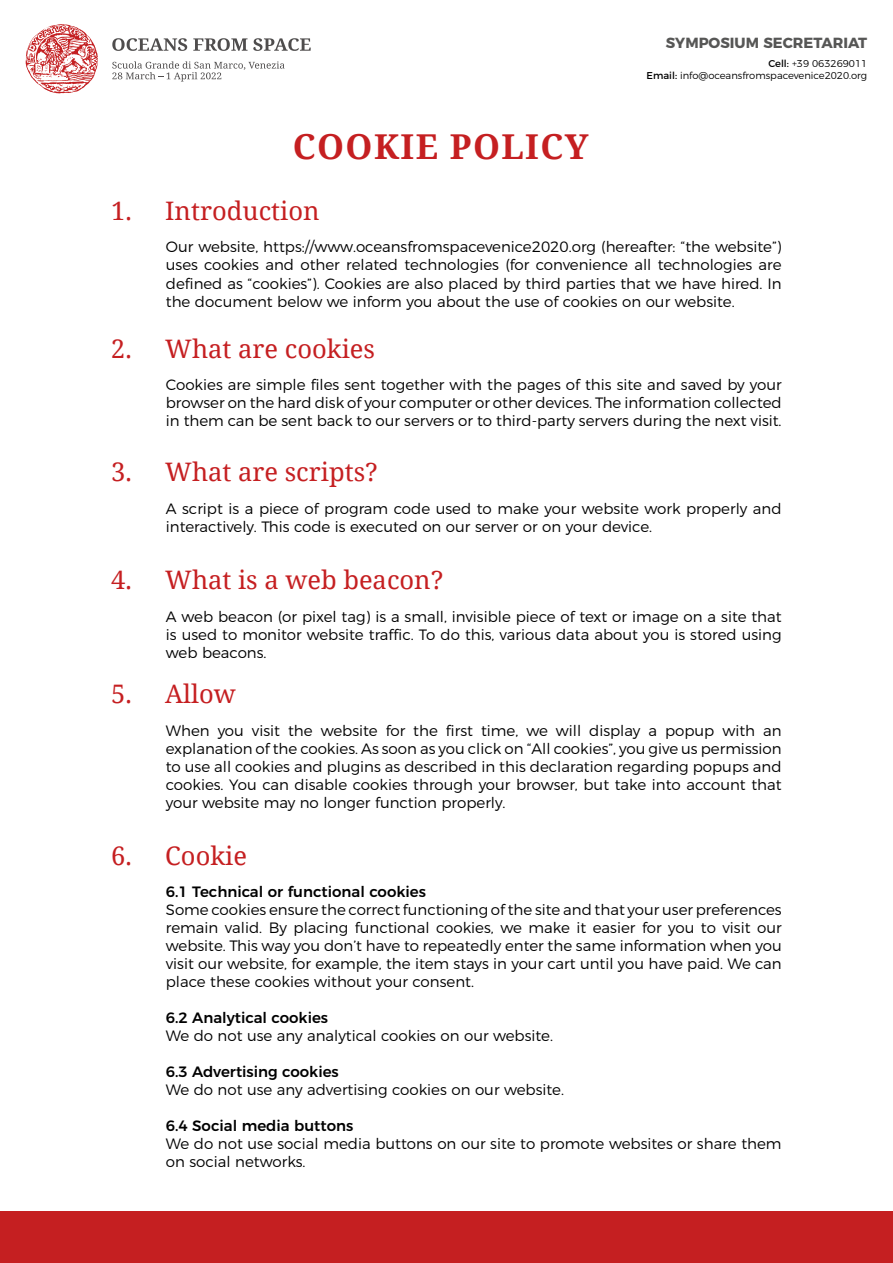
<style>
.page{position:relative;width:893px;height:1263px;background:#fff}
.page>*{position:absolute;margin:0;border:0;box-sizing:border-box;transform-origin:0 0}
.t1{font:700 34.35px "Noto Serif";letter-spacing:.04em;color:#c51f21}
.t2{font:25.5px "Noto Serif";color:#c51f21}
.t3{font:300 15px/18px "Montserrat";color:#000;text-align:justify}
.t4{font:500 15px "Montserrat";color:#000}
.t5{font:700 14.7px "Montserrat";color:#575756}
.t6{font:300 9.9px/11.9px "Montserrat";color:#000;text-align:right}
.s1{font-weight:400}
</style>
<div class="page">
<div style="left:0;top:1212px;width:893px;height:51px;background:#c51f21"></div>
<svg style="left:26px;top:24px;width:72px;height:69px"></svg>
<svg style="left:112px;top:38px;width:75px;height:13px"></svg>
<svg style="left:193px;top:38px;width:118px;height:13px"></svg>
<svg style="left:112px;top:61px;width:173px;height:20px"></svg>
<h1 class="t1" style="left:293px;top:122px;width:297px">COOKIE POLICY</h1>
<h2 class="t2" style="left:111px;top:194px;width:210px">1. Introduction</h2>
<p class="t5" style="left:666px;top:31px;width:203px">SYMPOSIUM SECRETARIAT</p>
<p class="t6" style="left:647px;top:57px;width:222px"><span class="s1">Cell:</span> +39 063269011<br><span class="s1">Email:</span> info@oceansfromspacevenice2020.org</p>
<p class="t3" style="left:166px;top:237px;width:617px">Our website, https://www.oceansfromspacevenice2020.org (hereafter: “the website”) uses cookies and other related technologies (for convenience all technologies are defined as “cookies”). Cookies are also placed by third parties that we have hired. In the document below we inform you about the use of cookies on our website.</p>
<h2 class="t2" style="left:111px;top:331px;width:265px">2. What are cookies</h2>
<p class="t3" style="left:166px;top:374px;width:617px">Cookies are simple files sent together with the pages of this site and saved by your browser on the hard disk of your computer or other devices. The information collected in them can be sent back to our servers or to third-party servers during the next visit.</p>
<h2 class="t2" style="left:111px;top:455px;width:268px">3. What are scripts?</h2>
<p class="t3" style="left:166px;top:498px;width:617px">A script is a piece of program code used to make your website work properly and interactively. This code is executed on our server or on your device.</p>
<h2 class="t2" style="left:111px;top:563px;width:334px">4. What is a web beacon?</h2>
<p class="t3" style="left:166px;top:606px;width:617px">A web beacon (or pixel tag) is a small, invisible piece of text or image on a site that is used to monitor website traffic. To do this, various data about you is stored using web beacons.</p>
<h2 class="t2" style="left:111px;top:677px;width:126px">5. Allow</h2>
<p class="t3" style="left:166px;top:720px;width:617px">When you visit the website for the first time, we will display a popup with an explanation of the cookies. As soon as you click on “All cookies”, you give us permission to use all cookies and plugins as described in this declaration regarding popups and cookies. You can disable cookies through your browser, but take into account that your website may no longer function properly.</p>
<h2 class="t2" style="left:111px;top:838px;width:137px">6. Cookie</h2>
<p class="t4" style="left:166px;top:880px;width:262px">6.1 Technical or functional cookies</p>
<p class="t3" style="left:166px;top:900px;width:617px">Some cookies ensure the correct functioning of the site and that your user preferences remain valid. By placing functional cookies, we make it easier for you to visit our website. This way you don’t have to repeatedly enter the same information when you visit our website, for example, the item stays in your cart until you have paid. We can place these cookies without your consent.</p>
<p class="t4" style="left:166px;top:1006px;width:164px">6.2 Analytical cookies</p>
<p class="t3" style="left:166px;top:1026px;width:389px">We do not use any analytical cookies on our website.</p>
<p class="t4" style="left:166px;top:1060px;width:175px">6.3 Advertising cookies</p>
<p class="t3" style="left:166px;top:1080px;width:400px">We do not use any advertising cookies on our website.</p>
<p class="t4" style="left:166px;top:1114px;width:189px">6.4 Social media buttons</p>
<p class="t3" style="left:166px;top:1134px;width:617px">We do not use social media buttons on our site to promote websites or share them on social networks.</p>
</div>
